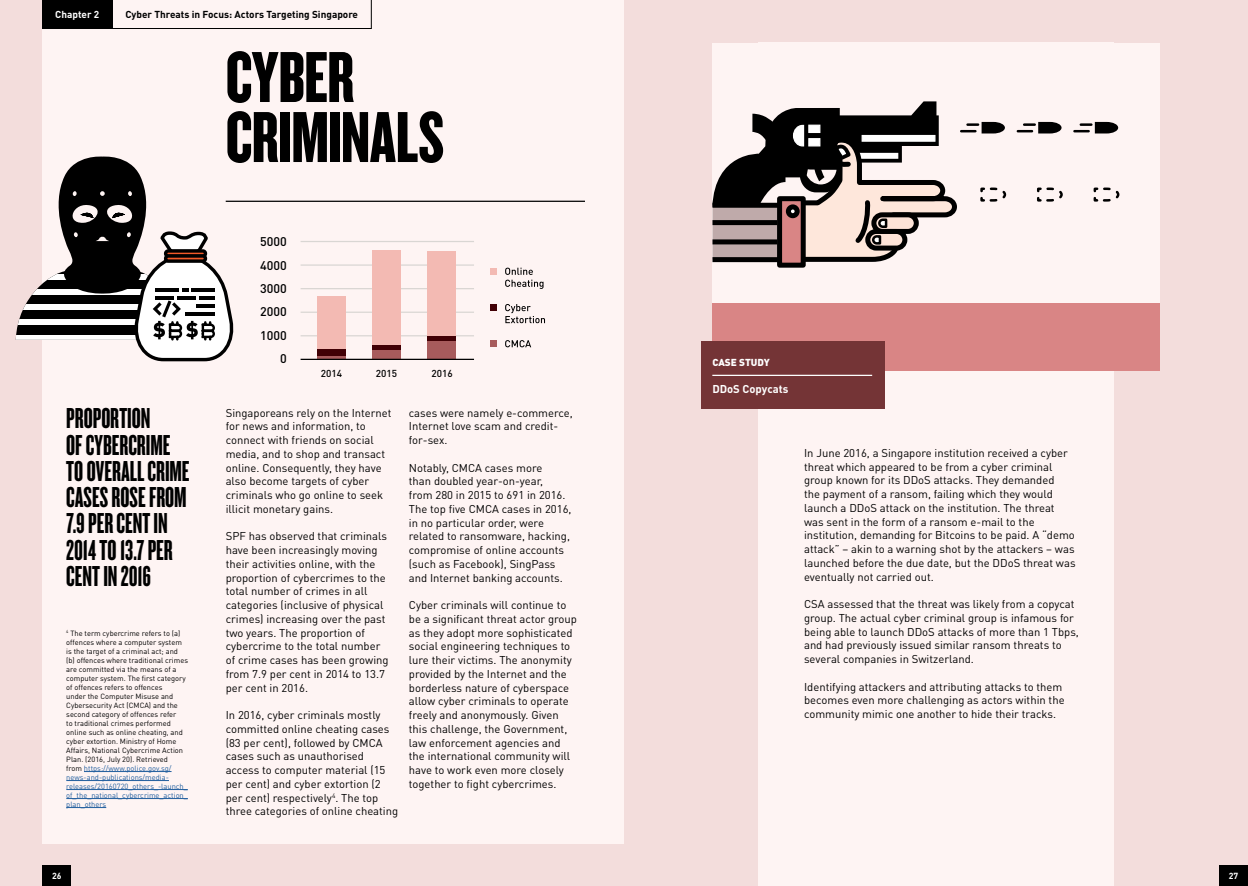
<style>
.page{position:relative;width:1248px;height:886px;background:#fff}
.page>*{position:absolute;margin:0;border:0;box-sizing:border-box;transform-origin:0 0}
.t1{font:75px/60px "Knockout HTF68 Full Featherwt";letter-spacing:-.01em;color:#000}
.t2{font:30px/26.2px "Knockout HTF67 Full Bantamwt";color:#000}
.t3{font:500 12.5px "DIN Pro";color:#000}
.t4{font:11.25px/13.8px "DIN Pro";color:#000}
.t5{font:700 11.25px "DIN Pro";color:#fff}
.t6{font:700 10px "DIN Pro";color:#000}
.t7{font:500 10px "DIN Pro";color:#000}
.t8{font:900 10px "DIN Pro";color:#fff}
.t9{font:700 10px "DIN Pro";color:#fff}
.t10{font:700 8.75px "DIN Pro";color:#fff}
.t11{font:7.5px/9px "DIN Pro";color:#000}
.s1{color:#215e9e}
</style>
<div class="page">
<div style="left:0;top:0;width:1247px;height:886px;background:#f3dddc"></div>
<div style="left:43px;top:0;width:581px;height:843px;background:#fef4f3"></div>
<div style="left:758px;top:43px;width:355px;height:843px;background:#fef4f3"></div>
<div style="left:712px;top:43px;width:447px;height:294px;background:#fef4f3"></div>
<div style="left:712px;top:303px;width:447px;height:67px;background:#d98585"></div>
<svg style="left:1017px;top:122px;width:44px;height:11px"></svg>
<svg style="left:1037px;top:187px;width:26px;height:15px"></svg>
<svg style="left:1093px;top:187px;width:27px;height:15px"></svg>
<svg style="left:1074px;top:122px;width:44px;height:11px"></svg>
<svg style="left:712px;top:101px;width:295px;height:163px"></svg>
<div style="left:712px;top:205px;width:92px;height:54px;background:#bfaaaa"></div>
<div style="left:780px;top:198px;width:23px;height:67px;background:#d98585"></div>
<div style="left:785px;top:204px;width:14px;height:14px;border:5px solid #000;border-radius:50%"></div>
<div style="left:777px;top:196px;width:28px;height:72px;border:5px solid #000"></div>
<div style="left:712px;top:257px;width:66px;height:5px;background:#000"></div>
<div style="left:712px;top:203px;width:66px;height:5px;background:#000"></div>
<div style="left:712px;top:220px;width:65px;height:5px;background:#000"></div>
<div style="left:712px;top:239px;width:65px;height:5px;background:#000"></div>
<div style="left:43px;top:865px;width:28px;height:21px;background:#000"></div>
<div style="left:1219px;top:865px;width:28px;height:21px;background:#000"></div>
<hr style="left:226px;top:201px;width:359px;height:1px;background:#000">
<hr style="left:84px;top:771px;width:87px;height:1px;background:#215e9e">
<hr style="left:66px;top:780px;width:103px;height:1px;background:#215e9e">
<hr style="left:66px;top:789px;width:122px;height:1px;background:#215e9e">
<hr style="left:66px;top:798px;width:122px;height:1px;background:#215e9e">
<hr style="left:66px;top:807px;width:40px;height:1px;background:#215e9e">
<div style="left:701px;top:341px;width:183px;height:68px;background:#743436"></div>
<hr style="left:712px;top:375px;width:160px;height:1px;background:#fff">
<hr style="left:300px;top:335px;width:174px;height:1px;background:#d9d6d3">
<hr style="left:300px;top:312px;width:174px;height:1px;background:#d9d6d3">
<hr style="left:300px;top:288px;width:174px;height:1px;background:#d9d6d3">
<hr style="left:300px;top:264px;width:174px;height:2px;background:#d9d6d3">
<hr style="left:300px;top:241px;width:174px;height:1px;background:#d9d6d3">
<div style="left:318px;top:296px;width:28px;height:63px;background:#f3bab3"></div>
<div style="left:373px;top:250px;width:28px;height:108px;background:#f3bab3"></div>
<div style="left:427px;top:251px;width:29px;height:108px;background:#f3bab3"></div>
<hr style="left:318px;top:356px;width:28px;height:3px;background:#a75b5c">
<div style="left:373px;top:349px;width:28px;height:10px;background:#a75b5c"></div>
<div style="left:427px;top:341px;width:29px;height:18px;background:#a75b5c"></div>
<div style="left:318px;top:349px;width:28px;height:7px;background:#410005"></div>
<hr style="left:300px;top:359px;width:174px;height:1px;background:#000101">
<div style="left:489px;top:340px;width:7px;height:7px;background:#a75b5c"></div>
<svg style="left:505px;top:340px;width:26px;height:7px"></svg>
<div style="left:489px;top:304px;width:7px;height:7px;background:#410005"></div>
<svg style="left:505px;top:304px;width:40px;height:19px"></svg>
<div style="left:489px;top:268px;width:7px;height:7px;background:#f3bab3"></div>
<svg style="left:505px;top:268px;width:38px;height:21px"></svg>
<svg style="left:16px;top:154px;width:219px;height:209px"></svg>
<svg style="left:113px;top:0;width:258px;height:29px"></svg>
<div style="left:43px;top:0;width:70px;height:29px;background:#000"></div>
<hr style="left:373px;top:345px;width:28px;height:4px;background:#410005">
<div style="left:427px;top:336px;width:29px;height:5px;background:#410005"></div>
<p class="t9" style="left:55px;top:8px;width:46px">Chapter 2</p>
<p class="t6" style="left:125px;top:8px;width:234px">Cyber Threats in Focus: Actors Targeting Singapore</p>
<h1 class="t1" style="left:226px;top:48px;width:220px">CYBER<br>CRIMINALS</h1>
<p class="t3" style="left:260px;top:233px;width:28px">5000</p>
<p class="t3" style="left:260px;top:257px;width:28px">4000</p>
<p class="t3" style="left:260px;top:280px;width:28px">3000</p>
<p class="t3" style="left:260px;top:303px;width:28px">2000</p>
<h2 class="t2" style="left:66px;top:405px;width:125px">PROPORTION<br>OF CYBERCRIME<br>TO OVERALL CRIME<br>CASES ROSE FROM<br>7.9 PER CENT IN<br>2014 TO 13.7 PER<br>CENT IN 2016</h2>
<p class="t11" style="left:66px;top:628px;width:123px"><sup>4</sup> The term cybercrime refers to (a) offences where a computer system is the target of a criminal act; and (b) offences where traditional crimes are committed via the means of a computer system. The first category of offences refers to offences<br>under the Computer Misuse and Cybersecurity Act (CMCA) and the second category of offences refer<br>to traditional crimes performed online such as online cheating, and cyber extortion. Ministry of Home Affairs, National Cybercrime Action Plan. (2016, July 20). Retrieved<br>from <span class="s1">https://www.police.gov.sg/ news-and-publications/media&shy;releases/20160720_others_-launch_ of_the_national_cybercrime_action_ plan_others</span></p>
<p class="t3" style="left:260px;top:327px;width:28px">1000</p>
<p class="t3" style="left:280px;top:350px;width:8px">0</p>
<p class="t7" style="left:321px;top:367px;width:23px">2014</p>
<p class="t7" style="left:376px;top:367px;width:23px">2015</p>
<p class="t7" style="left:431px;top:367px;width:23px">2016</p>
<p class="t4" style="left:226px;top:405px;width:167px">Singaporeans rely on the Internet for news and information, to connect with friends on social media, and to shop and transact online. Consequently, they have also become targets of cyber criminals who go online to seek illicit monetary gains.</p>
<p class="t4" style="left:226px;top:529px;width:164px">SPF has observed that criminals have been increasingly moving their activities online, with the proportion of cybercrimes to the total number of crimes in all categories (inclusive of physical crimes) increasing over the past two years. The proportion of cybercrime to the total number of crime cases has been growing from 7.9 per cent in 2014 to 13.7 per cent in 2016.</p>
<p class="t4" style="left:226px;top:708px;width:174px">In 2016, cyber criminals mostly committed online cheating cases (83 per cent), followed by CMCA cases such as unauthorised access to computer material (15 per cent) and cyber extortion (2 per cent) respectively<sup>4</sup>. The top three categories of online cheating</p>
<p class="t4" style="left:409px;top:405px;width:165px">cases were namely e-commerce,<br>Internet love scam and credit&shy;for-sex.</p>
<p class="t4" style="left:409px;top:460px;width:164px">Notably, CMCA cases more<br>than doubled year-on-year,<br>from 280 in 2015 to 691 in 2016.<br>The top five CMCA cases in 2016, in no particular order, were related to ransomware, hacking, compromise of online accounts (such as Facebook), SingPass and Internet banking accounts.</p>
<p class="t4" style="left:409px;top:598px;width:170px">Cyber criminals will continue to be a significant threat actor group as they adopt more sophisticated social engineering techniques to lure their victims. The anonymity provided by the Internet and the borderless nature of cyberspace allow cyber criminals to operate freely and anonymously. Given this challenge, the Government, law enforcement agencies and the international community will have to work even more closely together to fight cybercrimes.</p>
<p class="t8" style="left:712px;top:355px;width:59px">CASE STUDY</p>
<p class="t5" style="left:712px;top:382px;width:77px">DDoS Copycats</p>
<p class="t4" style="left:804px;top:445px;width:273px">In June 2016, a Singapore institution received a cyber threat which appeared to be from a cyber criminal group known for its DDoS attacks. They demanded<br>the payment of a ransom, failing which they would launch a DDoS attack on the institution. The threat was sent in the form of a ransom e-mail to the institution, demanding for Bitcoins to be paid. A “demo attack” – akin to a warning shot by the attackers – was launched before the due date, but the DDoS threat was eventually not carried out.</p>
<p class="t4" style="left:804px;top:597px;width:276px">CSA assessed that the threat was likely from a copycat group. The actual cyber criminal group is infamous for being able to launch DDoS attacks of more than 1 Tbps, and had previously issued similar ransom threats to several companies in Switzerland.</p>
<p class="t4" style="left:804px;top:679px;width:262px">Identifying attackers and attributing attacks to them becomes even more challenging as actors within the community mimic one another to hide their tracks.</p>
<p class="t10" style="left:52px;top:869px;width:11px">26</p>
<p class="t10" style="left:1228px;top:869px;width:11px">27</p>
</div>
